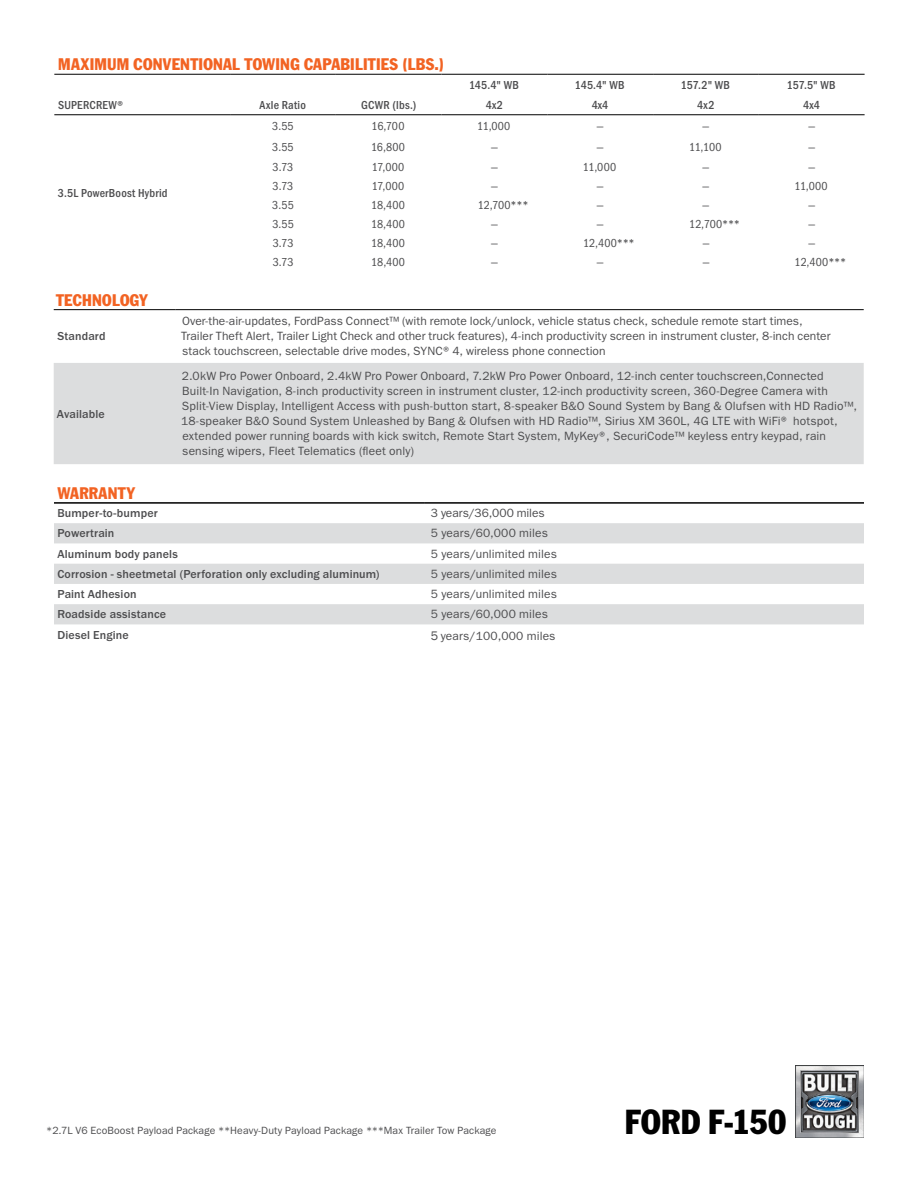
<style>
.page{position:relative;width:918px;height:1188px;background:#fff}
.page>*{position:absolute;margin:0;border:0;box-sizing:border-box;transform-origin:0 0}
.t1{font:condensed 34.05px "Franklin Gothic Std";letter-spacing:.005em;color:#000}
.t2{font:condensed 16.5px "Franklin Gothic Std";letter-spacing:.015em;color:#f26323}
.t3{font:12px/15px "ITC Franklin Gothic Std";letter-spacing:.01em;color:#4d4d4f}
.t4{font:condensed 12px "ITC Franklin Gothic Std";letter-spacing:.015em;color:#4d4d4f}
.t5{font:500 12px "ITC Franklin Gothic Std";letter-spacing:.01em;color:#4d4d4f}
.t6{font:500 condensed 12px "ITC Franklin Gothic Std";letter-spacing:.015em;color:#4d4d4f}
.t7{font:10.5px "ITC Franklin Gothic Std";letter-spacing:.01em;color:#4d4d4f}
.s1{font-family:"Franklin Gothic";font-size:12.75px}
</style>
<div class="page">
<img style="left:795px;top:1065px;width:69px;height:73px">
<svg style="left:54px;top:115px;width:811px;height:1px"></svg>
<hr style="left:54px;top:74px;width:176px;height:1px;background:#000">
<hr style="left:230px;top:74px;width:106px;height:1px;background:#000">
<hr style="left:336px;top:74px;width:106px;height:1px;background:#000">
<hr style="left:442px;top:74px;width:105px;height:1px;background:#000">
<hr style="left:547px;top:74px;width:106px;height:1px;background:#000">
<hr style="left:653px;top:74px;width:106px;height:1px;background:#000">
<hr style="left:759px;top:74px;width:106px;height:1px;background:#000">
<hr style="left:54px;top:114px;width:176px;height:1px;background:#000">
<hr style="left:230px;top:114px;width:106px;height:1px;background:#000">
<hr style="left:336px;top:114px;width:106px;height:1px;background:#000">
<hr style="left:442px;top:114px;width:105px;height:1px;background:#000">
<hr style="left:547px;top:114px;width:106px;height:1px;background:#000">
<hr style="left:653px;top:114px;width:106px;height:1px;background:#000">
<hr style="left:759px;top:114px;width:106px;height:1px;background:#000">
<div style="left:54px;top:363px;width:810px;height:101px;background:#dcddde"></div>
<hr style="left:54px;top:309px;width:121px;height:1px;background:#000">
<hr style="left:175px;top:309px;width:689px;height:1px;background:#000">
<svg style="left:54px;top:523px;width:810px;height:101px;fill:#dcddde"></svg>
<hr style="left:54px;top:503px;width:370px;height:1px;background:#000">
<hr style="left:424px;top:503px;width:440px;height:1px;background:#000">
<h2 class="t2" style="left:58px;top:54px;width:387px">MAXIMUM CONVENTIONAL TOWING CAPABILITIES (LBS.)</h2>
<p class="t6" style="left:469px;top:78px;width:51px">145.4" WB</p>
<p class="t6" style="left:575px;top:78px;width:51px">145.4" WB</p>
<p class="t6" style="left:681px;top:78px;width:51px">157.2" WB</p>
<p class="t6" style="left:787px;top:78px;width:50px">157.5" WB</p>
<p class="t6" style="left:58px;top:98px;width:67px">SUPERCREW®</p>
<p class="t6" style="left:260px;top:98px;width:48px">Axle Ratio</p>
<p class="t6" style="left:361px;top:98px;width:57px">GCWR (lbs.)</p>
<p class="t6" style="left:486px;top:98px;width:19px">4x2</p>
<p class="t6" style="left:592px;top:98px;width:18px">4x4</p>
<p class="t6" style="left:697px;top:98px;width:19px">4x2</p>
<p class="t6" style="left:803px;top:98px;width:18px">4x4</p>
<p class="t6" style="left:58px;top:186px;width:111px">3.5L PowerBoost Hybrid</p>
<h2 class="t2" style="left:56px;top:290px;width:93px">TECHNOLOGY</h2>
<p class="t5" style="left:58px;top:330px;width:50px">Standard</p>
<p class="t5" style="left:57px;top:407px;width:49px">Available</p>
<p class="t4" style="left:272px;top:119px;width:23px">3.55</p>
<p class="t4" style="left:372px;top:119px;width:34px">16,700</p>
<p class="t4" style="left:477px;top:119px;width:35px">11,000</p>
<p class="t4" style="left:597px;top:119px;width:9px">—</p>
<p class="t4" style="left:702px;top:119px;width:9px">—</p>
<p class="t4" style="left:808px;top:119px;width:9px">—</p>
<p class="t4" style="left:272px;top:140px;width:23px">3.55</p>
<p class="t4" style="left:371px;top:140px;width:35px">16,800</p>
<p class="t4" style="left:491px;top:140px;width:9px">—</p>
<p class="t4" style="left:597px;top:140px;width:9px">—</p>
<p class="t4" style="left:689px;top:140px;width:34px">11,100</p>
<p class="t4" style="left:808px;top:140px;width:9px">—</p>
<p class="t4" style="left:273px;top:161px;width:22px">3.73</p>
<p class="t4" style="left:372px;top:161px;width:34px">17,000</p>
<p class="t4" style="left:491px;top:161px;width:9px">—</p>
<p class="t4" style="left:583px;top:161px;width:35px">11,000</p>
<p class="t4" style="left:702px;top:161px;width:9px">—</p>
<p class="t4" style="left:808px;top:161px;width:9px">—</p>
<p class="t4" style="left:273px;top:179px;width:22px">3.73</p>
<p class="t4" style="left:372px;top:179px;width:34px">17,000</p>
<p class="t4" style="left:491px;top:179px;width:9px">—</p>
<p class="t4" style="left:597px;top:179px;width:9px">—</p>
<p class="t4" style="left:702px;top:179px;width:9px">—</p>
<p class="t4" style="left:794px;top:179px;width:35px">11,000</p>
<p class="t4" style="left:272px;top:198px;width:23px">3.55</p>
<p class="t4" style="left:371px;top:198px;width:35px">18,400</p>
<p class="t4" style="left:478px;top:198px;width:52px">12,700***</p>
<p class="t4" style="left:597px;top:198px;width:9px">—</p>
<p class="t4" style="left:702px;top:198px;width:9px">—</p>
<p class="t4" style="left:808px;top:198px;width:9px">—</p>
<p class="t4" style="left:272px;top:217px;width:23px">3.55</p>
<p class="t4" style="left:371px;top:217px;width:35px">18,400</p>
<p class="t4" style="left:491px;top:217px;width:9px">—</p>
<p class="t4" style="left:597px;top:217px;width:9px">—</p>
<p class="t4" style="left:689px;top:217px;width:52px">12,700***</p>
<p class="t4" style="left:808px;top:217px;width:9px">—</p>
<p class="t4" style="left:273px;top:236px;width:22px">3.73</p>
<p class="t4" style="left:371px;top:236px;width:35px">18,400</p>
<p class="t4" style="left:491px;top:236px;width:9px">—</p>
<p class="t4" style="left:583px;top:236px;width:53px">12,400***</p>
<p class="t4" style="left:702px;top:236px;width:9px">—</p>
<p class="t4" style="left:808px;top:236px;width:9px">—</p>
<p class="t4" style="left:273px;top:255px;width:22px">3.73</p>
<p class="t4" style="left:371px;top:255px;width:35px">18,400</p>
<p class="t4" style="left:491px;top:255px;width:9px">—</p>
<p class="t4" style="left:597px;top:255px;width:9px">—</p>
<p class="t4" style="left:702px;top:255px;width:9px">—</p>
<p class="t4" style="left:795px;top:255px;width:53px">12,400***</p>
<p class="t3" style="left:181px;top:314px;width:651px">Over-the-air-updates, FordPass Connect™ (with remote lock/unlock, vehicle status check, schedule remote start times,<br>Trailer Theft Alert, Trailer Light Check and other truck features), 4-inch productivity screen in instrument cluster, 8-inch center stack touchscreen, selectable drive modes, SYNC® 4, wireless phone connection</p>
<p class="t3" style="left:181px;top:369px;width:677px">2.0kW Pro Power Onboard, 2.4kW Pro Power Onboard, 7.2kW Pro Power Onboard, 12-inch center touchscreen,Connected Built-In Navigation, 8-inch productivity screen in instrument cluster, 12-inch productivity screen, 360-Degree Camera with Split-View Display, Intelligent Access with push-button start, 8-speaker B&amp;O Sound System by Bang &amp; Olufsen with HD Radio™, 18-speaker B&amp;O Sound System Unleashed by Bang &amp; Olufsen with HD Radio™, Sirius XM 360L, 4G LTE with WiFi® hotspot, extended power running boards with kick switch, Remote Start System, MyKey®, SecuriCode™ keyless entry keypad, rain sensing wipers, Fleet Telematics (fleet only)</p>
<h2 class="t2" style="left:57px;top:483px;width:79px">WARRANTY</h2>
<p class="t5" style="left:57px;top:506px;width:102px">Bumper-to-bumper</p>
<p class="t3" style="left:431px;top:506px;width:115px">3 years/36,000 miles</p>
<p class="t5" style="left:57px;top:527px;width:59px">Powertrain</p>
<p class="t3" style="left:431px;top:526px;width:119px">5 years/60,000 miles</p>
<p class="t5" style="left:57px;top:547px;width:122px">Aluminum body panels</p>
<p class="t3" style="left:431px;top:546px;width:128px">5 years/unlimited miles</p>
<p class="t5" style="left:57px;top:567px;width:324px">Corrosion - sheetmetal (Perforation only excluding aluminum)</p>
<p class="t3" style="left:431px;top:566px;width:128px">5 years/unlimited miles</p>
<p class="t5" style="left:57px;top:587px;width:81px">Paint Adhesion</p>
<p class="t3" style="left:431px;top:587px;width:128px">5 years/unlimited miles</p>
<p class="t5" style="left:57px;top:608px;width:110px">Roadside assistance</p>
<p class="t3" style="left:431px;top:607px;width:119px">5 years/60,000 miles</p>
<p class="t5" style="left:57px;top:628px;width:73px">Diesel Engine</p>
<p class="t3" style="left:431px;top:628px;width:126px"><span class="s1">5</span> years/100,000 miles</p>
<p class="t7" style="left:46px;top:1124px;width:452px">*2.7L V6 EcoBoost Payload Package **Heavy-Duty Payload Package ***Max Trailer Tow Package</p>
<h1 class="t1" style="left:625px;top:1101px;width:163px">FORD F-150</h1>
</div>
